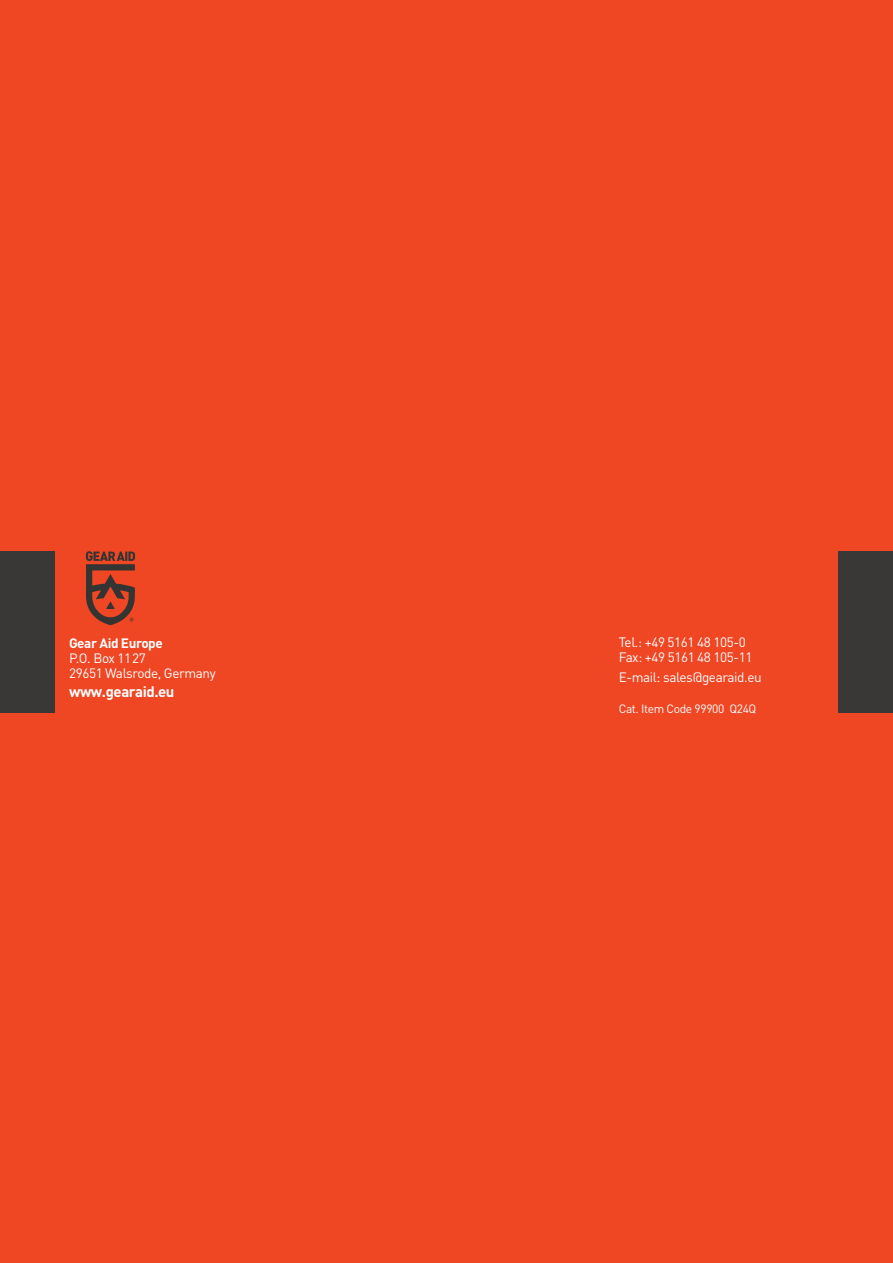
<style>
.page{position:relative;width:893px;height:1263px;background:#ef4623}
.page>*{position:absolute;margin:0;border:0;box-sizing:border-box;transform-origin:0 0}
.t1{font:700 15px "DIN Pro";letter-spacing:-.03em;color:#fff}
.t2{font:13.5px/15px "DIN Pro";letter-spacing:-.03em;color:#fff}
.t3{font:700 13.5px "DIN Pro";letter-spacing:-.03em;color:#fff}
.t4{font:12px "DIN Pro";letter-spacing:-.03em;color:#fff}
</style>
<div class="page">
<div style="left:839px;top:551px;width:54px;height:161px;background:#393837"></div>
<div style="left:0;top:551px;width:55px;height:161px;background:#393837"></div>
<svg style="left:86px;top:551px;width:49px;height:74px"></svg>
<p class="t3" style="left:69px;top:634px;width:95px">Gear Aid Europe</p>
<p class="t2" style="left:69px;top:649px;width:148px">P.O. Box 1127<br>29651 Walsrode, Germany</p>
<p class="t1" style="left:69px;top:682px;width:107px">www.gearaid.eu</p>
<p class="t2" style="left:619px;top:634px;width:135px">Tel.: +49 5161 48 105-0<br>Fax: +49 5161 48 105-11</p>
<p class="t2" style="left:619px;top:668px;width:145px">E-mail: sales@gearaid.eu</p>
<p class="t4" style="left:619px;top:699px;width:139px">Cat. Item Code 99900 Q24Q</p>
</div>
